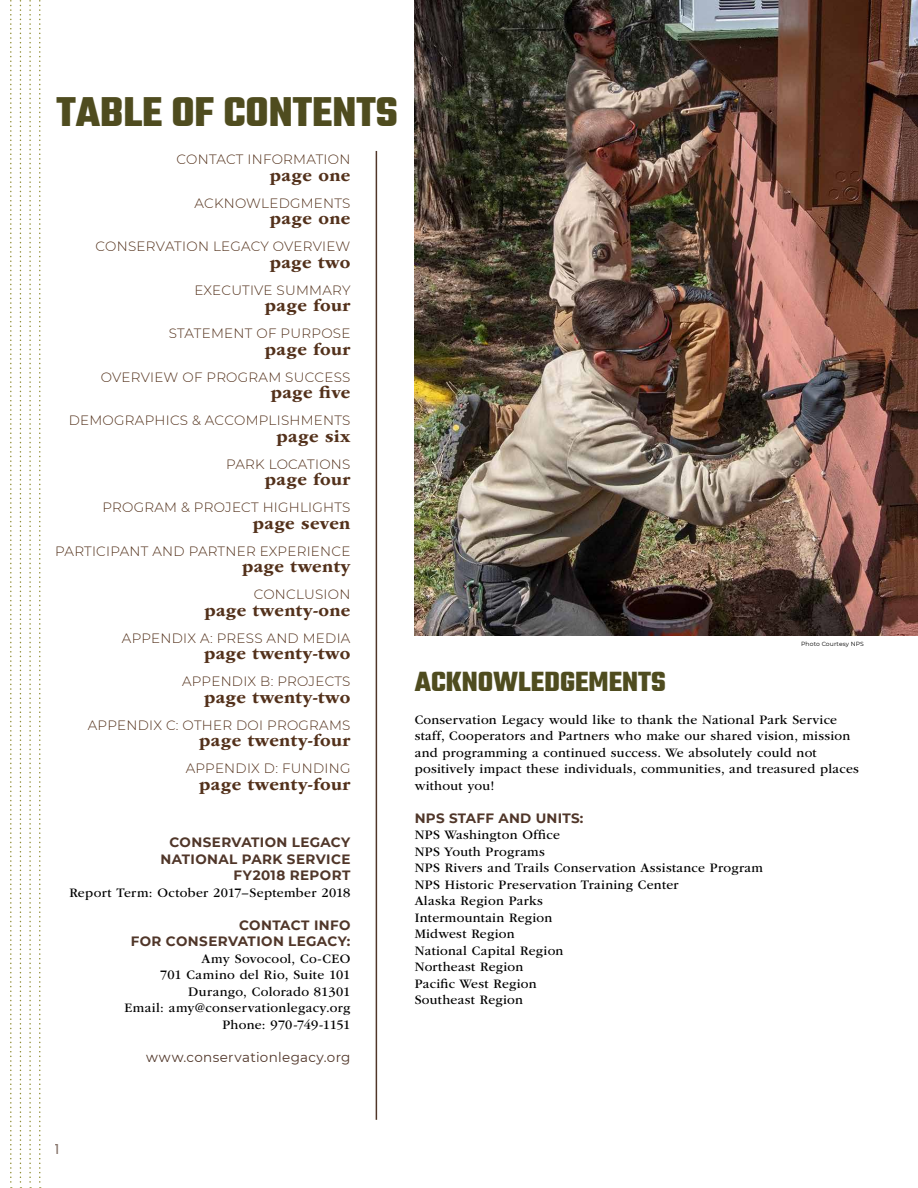
<style>
.page{position:relative;width:918px;height:1188px;background:#fff}
.page>*{position:absolute;margin:0;border:0;box-sizing:border-box;transform-origin:0 0}
.t1{font:700 45px "Teko";color:#4f4c1f}
.t2{font:700 30px "Teko";color:#4f4c1f}
.t3{font:700 18px "ITC Garamond Std";letter-spacing:.02em;color:#53311b}
.t4{font:13.5px/16.5px "ITC Garamond Std";letter-spacing:.02em;color:#000}
.t5{font:300 13.5px "Montserrat";letter-spacing:.02em;color:#53311b}
.t6{font:700 13.5px/16.5px "Montserrat";letter-spacing:.03em;color:#503629;text-align:right}
.t7{font:13.5px "Montserrat";letter-spacing:.025em;color:#503629}
.t8{font:500 13.5px "Avant Garde";color:#503629}
.t9{font:6px "Montserrat";letter-spacing:.02em;color:#000}
</style>
<div class="page">
<img style="left:415px;top:0;width:503px;height:635px">
<hr style="left:376px;top:151px;width:1px;height:969px;background:#503629">
<svg style="left:10px;top:0;width:2px;height:1188px"></svg>
<svg style="left:20px;top:0;width:1px;height:1188px"></svg>
<svg style="left:29px;top:0;width:2px;height:1188px"></svg>
<svg style="left:39px;top:0;width:2px;height:1188px"></svg>
<h1 class="t1" style="left:56px;top:83px;width:343px">TABLE OF CONTENTS</h1>
<p class="t5" style="left:176px;top:150px;width:175px">CONTACT INFORMATION</p>
<h3 class="t3" style="left:270px;top:165px;width:82px">page one</h3>
<p class="t5" style="left:194px;top:194px;width:158px">ACKNOWLEDGMENTS</p>
<h3 class="t3" style="left:270px;top:208px;width:82px">page one</h3>
<p class="t5" style="left:96px;top:237px;width:256px">CONSERVATION LEGACY OVERVIEW</p>
<h3 class="t3" style="left:270px;top:252px;width:82px">page two</h3>
<p class="t5" style="left:194px;top:281px;width:158px">EXECUTIVE SUMMARY</p>
<h3 class="t3" style="left:265px;top:295px;width:87px">page four</h3>
<p class="t5" style="left:169px;top:324px;width:183px">STATEMENT OF PURPOSE</p>
<h3 class="t3" style="left:265px;top:339px;width:87px">page four</h3>
<p class="t5" style="left:101px;top:368px;width:251px">OVERVIEW OF PROGRAM SUCCESS</p>
<h3 class="t3" style="left:271px;top:382px;width:81px">page five</h3>
<p class="t5" style="left:69px;top:411px;width:283px">DEMOGRAPHICS &amp; ACCOMPLISHMENTS</p>
<h3 class="t3" style="left:277px;top:426px;width:75px">page six</h3>
<p class="t5" style="left:226px;top:455px;width:126px">PARK LOCATIONS</p>
<h3 class="t3" style="left:265px;top:469px;width:87px">page four</h3>
<p class="t5" style="left:102px;top:498px;width:250px">PROGRAM &amp; PROJECT HIGHLIGHTS</p>
<h3 class="t3" style="left:253px;top:513px;width:99px">page seven</h3>
<p class="t5" style="left:55px;top:542px;width:297px">PARTICIPANT AND PARTNER EXPERIENCE</p>
<h3 class="t3" style="left:242px;top:556px;width:110px">page twenty</h3>
<p class="t5" style="left:254px;top:585px;width:98px">CONCLUSION</p>
<h3 class="t3" style="left:204px;top:600px;width:148px">page twenty-one</h3>
<p class="t5" style="left:122px;top:629px;width:230px">APPENDIX A: PRESS AND MEDIA</p>
<h3 class="t3" style="left:204px;top:643px;width:148px">page twenty-two</h3>
<p class="t5" style="left:182px;top:672px;width:170px">APPENDIX B: PROJECTS</p>
<h3 class="t3" style="left:204px;top:687px;width:148px">page twenty-two</h3>
<p class="t5" style="left:88px;top:716px;width:264px">APPENDIX C: OTHER DOI PROGRAMS</p>
<h3 class="t3" style="left:199px;top:730px;width:153px">page twenty-four</h3>
<p class="t5" style="left:186px;top:759px;width:166px">APPENDIX D: FUNDING</p>
<h3 class="t3" style="left:199px;top:774px;width:153px">page twenty-four</h3>
<p class="t6" style="left:161px;top:833px;width:191px">CONSERVATION LEGACY<br>NATIONAL PARK SERVICE<br>FY2018 REPORT</p>
<p class="t4" style="left:69px;top:884px;width:283px">Report Term: October 2017–September 2018</p>
<p class="t6" style="left:131px;top:916px;width:221px">CONTACT INFO<br>FOR CONSERVATION LEGACY:</p>
<p class="t4" style="left:124px;top:950px;width:228px;text-align:right">Amy Sovocool, Co-CEO<br>701 Camino del Rio, Suite 101<br>Durango, Colorado 81301<br>Email: amy@conservationlegacy.org<br>Phone: 970-749-1151</p>
<p class="t7" style="left:146px;top:1047px;width:206px">www.conservationlegacy.org</p>
<h2 class="t2" style="left:415px;top:663px;width:253px">ACKNOWLEDGEMENTS</h2>
<p class="t9" style="left:801px;top:639px;width:64px">Photo Courtesy NPS</p>
<p class="t4" style="left:415px;top:711px;width:446px">Conservation Legacy would like to thank the National Park Service staff, Cooperators and Partners who make our shared vision, mission and programming a continued success. We absolutely could not positively impact these individuals, communities, and treasured places without you!</p>
<p class="t6" style="left:415px;top:809px;width:170px">NPS STAFF AND UNITS:</p>
<p class="t4" style="left:415px;top:827px;width:350px">NPS Washington Office<br>NPS Youth Programs<br>NPS Rivers and Trails Conservation Assistance Program<br>NPS Historic Preservation Training Center<br>Alaska Region Parks<br>Intermountain Region<br>Midwest Region<br>National Capital Region<br>Northeast Region<br>Pacific West Region<br>Southeast Region</p>
<p class="t8" style="left:54px;top:1141px;width:9px">1</p>
</div>
